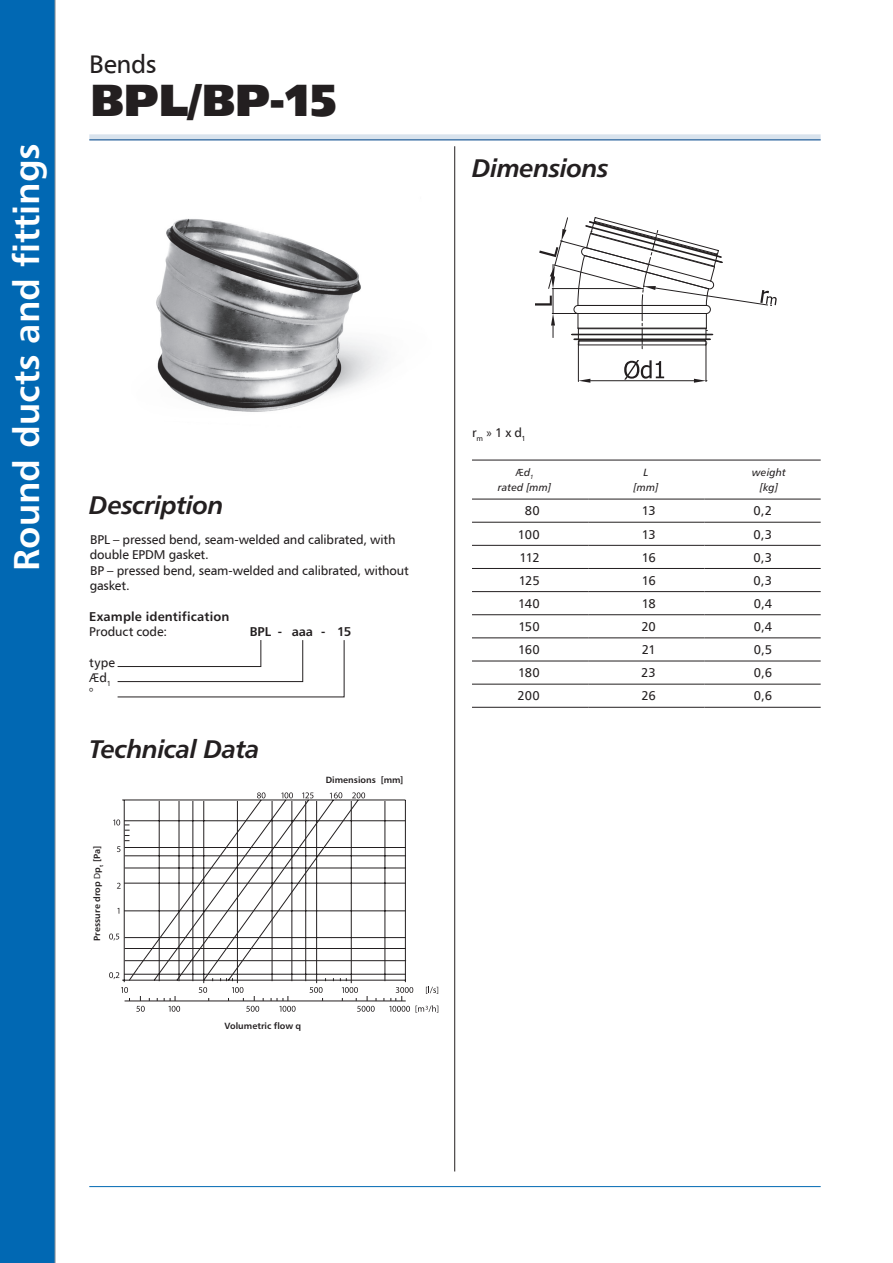
<style>
.page{position:relative;width:893px;height:1263px;background:#fff}
.page>*{position:absolute;margin:0;border:0;box-sizing:border-box;transform-origin:0 0}
.t1{font:900 45px "Humanist 777 TL";color:#231f20}
.t2{font:700 36px "Humanist 777 TL";color:#fff}
.t3{font:italic 700 25.5px "Humanist 777 TL";letter-spacing:-.02em;color:#231f20}
.t4{font:25.5px "Humnst 777 EU Normal";letter-spacing:-.01em;color:#231f20}
.t5{font:12.75px/15.3px "Humnst 777 EU Normal";letter-spacing:-.01em;color:#231f20}
.t6{font:700 12.75px "Humanist 777 TL";letter-spacing:.01em;color:#231f20}
.t7{font:12.75px "Myriad Pro";color:#231f20}
.t8{font:italic 10.5px "Humanist 777 TL";letter-spacing:.015em;color:#231f20}
.t9{font:10.5px "Myriad Pro";color:#231f20}
.t10{font:700 9px "Humanist 777 TL";letter-spacing:.005em;color:#231f20}
.s1{font-family:"Humnst 777 EU Normal"}
.s2{font-family:"Myriad Pro";font-weight:400}
.s3{font-family:"Myriad Pro"}
.s4{font-family:"Humanist 777 TL";font-style:italic}
</style>
<div class="page">
<hr style="left:89px;top:1186px;width:732px;height:1px;background:#0168b3">
<hr style="left:454px;top:146px;width:1px;height:1025px;background:#231f20">
<div style="left:0;top:0;width:55px;height:1263px;background:#0168b3"></div>
<div style="left:89px;top:134px;width:732px;height:6px;background:#d9e3ed"></div>
<hr style="left:89px;top:140px;width:732px;height:1px;background:#00458a">
<img style="left:156px;top:218px;width:228px;height:194px">
<svg style="left:122px;top:799px;width:284px;height:184px"></svg>
<hr style="left:125px;top:1001px;width:281px;height:1px;background:#231f20">
<hr style="left:125px;top:948px;width:281px;height:1px;background:#231f20">
<hr style="left:125px;top:960px;width:281px;height:1px;background:#231f20">
<svg style="left:257px;top:792px;width:9px;height:6px"></svg>
<svg style="left:281px;top:792px;width:12px;height:6px"></svg>
<svg style="left:302px;top:792px;width:11px;height:6px"></svg>
<svg style="left:330px;top:792px;width:12px;height:6px"></svg>
<svg style="left:352px;top:792px;width:13px;height:6px"></svg>
<svg style="left:199px;top:987px;width:10px;height:14px"></svg>
<svg style="left:310px;top:987px;width:13px;height:14px"></svg>
<svg style="left:164px;top:996px;width:16px;height:16px"></svg>
<svg style="left:228px;top:987px;width:36px;height:25px"></svg>
<svg style="left:271px;top:996px;width:25px;height:16px"></svg>
<svg style="left:342px;top:987px;width:35px;height:25px"></svg>
<svg style="left:384px;top:986px;width:54px;height:27px"></svg>
<svg style="left:109px;top:933px;width:10px;height:7px"></svg>
<svg style="left:113px;top:819px;width:17px;height:33px"></svg>
<svg style="left:109px;top:966px;width:41px;height:46px"></svg>
<svg style="left:117px;top:883px;width:4px;height:6px"></svg>
<hr style="left:578px;top:344px;width:1px;height:37px;background:#231f20">
<hr style="left:706px;top:344px;width:1px;height:37px;background:#231f20">
<hr style="left:590px;top:380px;width:104px;height:1px;background:#231f20">
<svg style="left:578px;top:379px;width:12px;height:4px"></svg>
<svg style="left:624px;top:360px;width:40px;height:20px"></svg>
<svg style="left:536px;top:217px;width:240px;height:132px"></svg>
<svg style="left:694px;top:379px;width:13px;height:4px"></svg>
<svg style="left:117px;top:640px;width:227px;height:57px"></svg>
<hr style="left:472px;top:460px;width:349px;height:1px;background:#231f20">
<hr style="left:472px;top:499px;width:116px;height:1px;background:#231f20">
<hr style="left:588px;top:499px;width:116px;height:1px;background:#231f20">
<hr style="left:704px;top:499px;width:117px;height:1px;background:#231f20">
<hr style="left:472px;top:522px;width:116px;height:1px;background:#231f20">
<hr style="left:588px;top:522px;width:116px;height:1px;background:#231f20">
<hr style="left:704px;top:522px;width:117px;height:1px;background:#231f20">
<hr style="left:472px;top:545px;width:116px;height:1px;background:#231f20">
<hr style="left:588px;top:545px;width:116px;height:1px;background:#231f20">
<hr style="left:704px;top:545px;width:117px;height:1px;background:#231f20">
<hr style="left:472px;top:568px;width:116px;height:1px;background:#231f20">
<hr style="left:588px;top:568px;width:116px;height:1px;background:#231f20">
<hr style="left:704px;top:568px;width:117px;height:1px;background:#231f20">
<hr style="left:472px;top:591px;width:116px;height:1px;background:#231f20">
<hr style="left:588px;top:591px;width:116px;height:1px;background:#231f20">
<hr style="left:704px;top:591px;width:117px;height:1px;background:#231f20">
<hr style="left:472px;top:614px;width:116px;height:1px;background:#231f20">
<hr style="left:588px;top:614px;width:116px;height:1px;background:#231f20">
<hr style="left:704px;top:614px;width:117px;height:1px;background:#231f20">
<hr style="left:472px;top:638px;width:116px;height:1px;background:#231f20">
<hr style="left:588px;top:638px;width:116px;height:1px;background:#231f20">
<hr style="left:704px;top:638px;width:117px;height:1px;background:#231f20">
<hr style="left:472px;top:661px;width:116px;height:1px;background:#231f20">
<hr style="left:588px;top:661px;width:116px;height:1px;background:#231f20">
<hr style="left:704px;top:661px;width:117px;height:1px;background:#231f20">
<hr style="left:472px;top:684px;width:116px;height:1px;background:#231f20">
<hr style="left:588px;top:684px;width:116px;height:1px;background:#231f20">
<hr style="left:704px;top:684px;width:117px;height:1px;background:#231f20">
<hr style="left:472px;top:707px;width:116px;height:1px;background:#231f20">
<hr style="left:588px;top:707px;width:116px;height:1px;background:#231f20">
<hr style="left:704px;top:707px;width:117px;height:1px;background:#231f20">
<h2 class="t2" style="left:3px;top:571px;width:429px;rotate:-90deg">Round ducts and fittings</h2>
<h3 class="t4" style="left:89px;top:48px;width:69px">Bends</h3>
<h1 class="t1" style="left:90px;top:69px;width:248px">BPL/BP-15</h1>
<h3 class="t3" style="left:89px;top:488px;width:136px">Description</h3>
<p class="t5" style="left:90px;top:532px;width:321px">BPL – pressed bend, seam-welded and calibrated, with double EPDM gasket.<br>BP – pressed bend, seam-welded and calibrated, without gasket.</p>
<p class="t6" style="left:89px;top:608px;width:142px">Example identification</p>
<p class="t5" style="left:89px;top:624px;width:79px">Product code:</p>
<p class="t6" style="left:250px;top:623px;width:103px">BPL - aaa - 15</p>
<p class="t5" style="left:89px;top:654px;width:27px">type</p>
<p class="t7" style="left:89px;top:670px;width:23px">Æ<span class="s1">d</span><sub>1</sub></p>
<p class="t5" style="left:89px;top:685px;width:6px">°</p>
<h3 class="t3" style="left:89px;top:733px;width:172px">Technical Data</h3>
<p class="t10" style="left:91px;top:941px;width:96px;rotate:-90deg">Pressure drop <span class="s2">D</span>p<sub>t</sub> [Pa]</p>
<p class="t10" style="left:326px;top:774px;width:79px">Dimensions [mm]</p>
<p class="t10" style="left:224px;top:1020px;width:78px">Volumetric flow q</p>
<h3 class="t3" style="left:472px;top:151px;width:138px">Dimensions</h3>
<p class="t5" style="left:472px;top:425px;width:55px">r<sub>m</sub> <span class="s3">»</span> 1 x d<sub>1</sub></p>
<p class="t9" style="left:515px;top:465px;width:20px">Æ<span class="s4">d</span><sub>1</sub></p>
<p class="t8" style="left:643px;top:465px;width:6px">L</p>
<p class="t8" style="left:752px;top:465px;width:35px">weight</p>
<p class="t8" style="left:498px;top:480px;width:55px">rated [mm]</p>
<p class="t8" style="left:634px;top:480px;width:26px">[mm]</p>
<p class="t8" style="left:760px;top:480px;width:20px">[kg]</p>
<p class="t5" style="left:525px;top:503px;width:16px">80</p>
<p class="t5" style="left:642px;top:503px;width:15px">13</p>
<p class="t5" style="left:754px;top:503px;width:20px">0,2</p>
<p class="t5" style="left:518px;top:526px;width:23px">100</p>
<p class="t5" style="left:642px;top:526px;width:15px">13</p>
<p class="t5" style="left:754px;top:526px;width:20px">0,3</p>
<p class="t5" style="left:520px;top:549px;width:22px">112</p>
<p class="t5" style="left:642px;top:549px;width:16px">16</p>
<p class="t5" style="left:754px;top:549px;width:20px">0,3</p>
<p class="t5" style="left:519px;top:573px;width:22px">125</p>
<p class="t5" style="left:642px;top:573px;width:16px">16</p>
<p class="t5" style="left:754px;top:573px;width:20px">0,3</p>
<p class="t5" style="left:518px;top:596px;width:23px">140</p>
<p class="t5" style="left:642px;top:596px;width:16px">18</p>
<p class="t5" style="left:754px;top:596px;width:20px">0,4</p>
<p class="t5" style="left:518px;top:619px;width:23px">150</p>
<p class="t5" style="left:641px;top:619px;width:16px">20</p>
<p class="t5" style="left:754px;top:619px;width:20px">0,4</p>
<p class="t5" style="left:518px;top:642px;width:23px">160</p>
<p class="t5" style="left:642px;top:642px;width:16px">21</p>
<p class="t5" style="left:754px;top:642px;width:20px">0,5</p>
<p class="t5" style="left:518px;top:665px;width:23px">180</p>
<p class="t5" style="left:641px;top:665px;width:16px">23</p>
<p class="t5" style="left:754px;top:665px;width:20px">0,6</p>
<p class="t5" style="left:518px;top:688px;width:24px">200</p>
<p class="t5" style="left:642px;top:688px;width:16px">26</p>
<p class="t5" style="left:754px;top:688px;width:20px">0,6</p>
</div>
